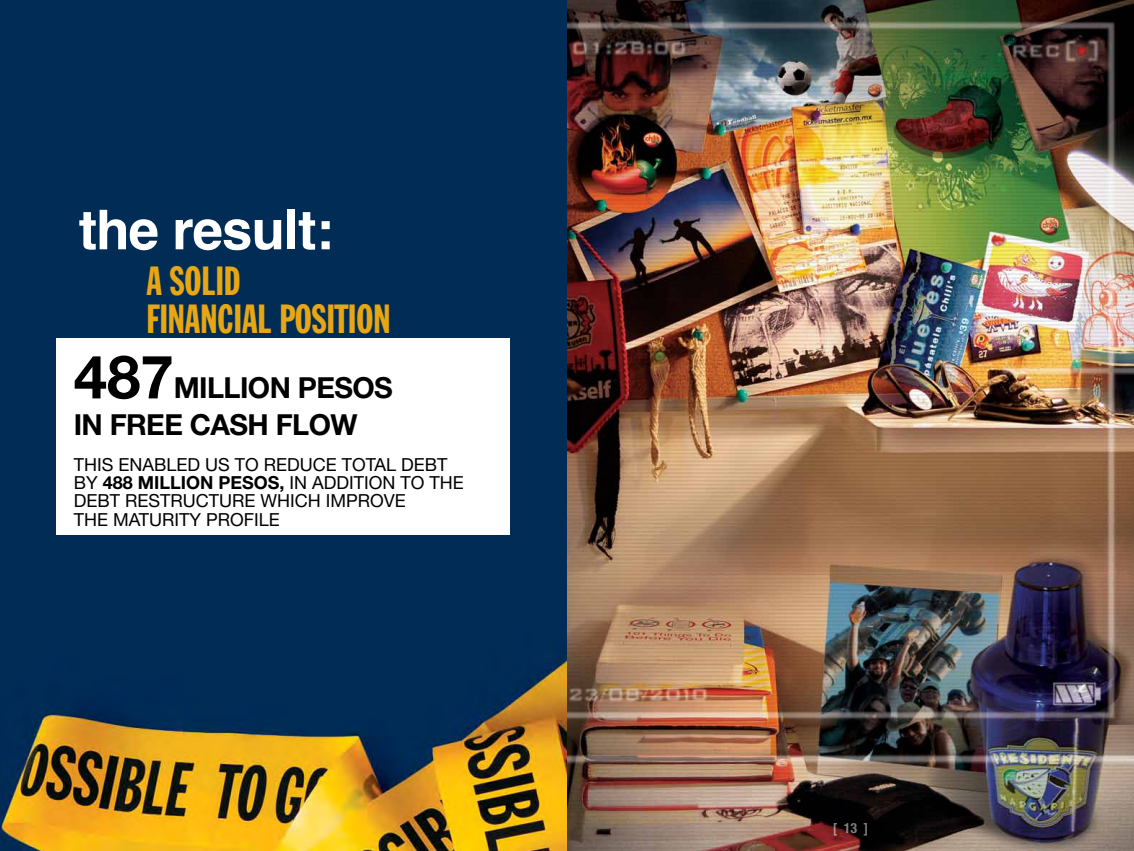
<style>
.page{position:relative;width:1134px;height:851px;background:#fff}
.page>*{position:absolute;margin:0;border:0;box-sizing:border-box;transform-origin:0 0}
.t1{font:700 55px "Helvetica";letter-spacing:-.02em;color:#fff}
.t2{font:40px/38.2px "Franklin Gothic Std Extra Cond";color:#e7a614}
.t3{font:700 29px/37px "Helvetica Neue LT Std";letter-spacing:-.02em;color:#000}
.t4{font:18px/18px "Helvetica Neue LT Std";color:#000}
.t5{font:700 condensed 14px "Helvetica Neue LT Std";color:#fff}
.s1{font-size:60px}
.s2{font-weight:700}
</style>
<div class="page">
<img style="left:567px;top:0;width:567px;height:850px">
<img style="left:0;top:0;width:567px;height:850px">
<div style="left:57px;top:338px;width:453px;height:196px;background:#fff"></div>
<h1 class="t1" style="left:79px;top:185px;width:256px">the result:</h1>
<h2 class="t2" style="left:146px;top:263px;width:246px">A SOLID<br>FINANCIAL POSITION</h2>
<h3 class="t3" style="left:74px;top:369px;width:321px"><span class="s1">487</span>MILLION PESOS<br>IN FREE</h3>
<h3 class="t3" style="left:190px;top:406px;width:169px">CASH FLOW</h3>
<p class="t4" style="left:74px;top:455px;width:280px">THIS ENABLED US TO REDUCE TOTAL</p>
<p class="t4" style="left:74px;top:455px;width:392px;text-indent:327px">DEBT<br>BY <span class="s2">488 MILLION PESOS,</span> IN ADDITION TO THE<br>DEBT RESTRUCTURE WHICH I MPROVE<br>THE MATURITY PROFI LE</p>
<p class="t5" style="left:833px;top:819px;width:37px">[ 13 ]</p>
</div>
